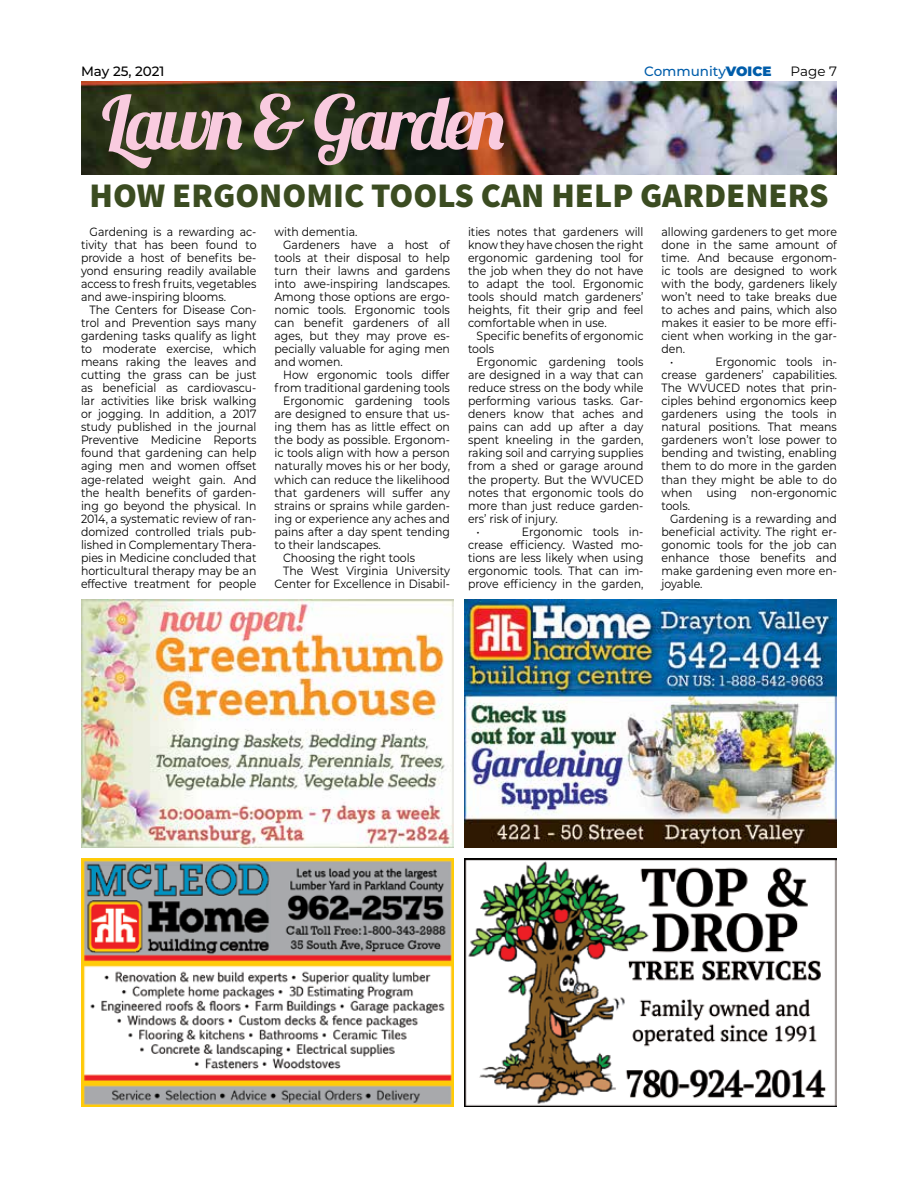
<style>
.page{position:relative;width:918px;height:1188px;background:#fff}
.page>*{position:absolute;margin:0;border:0;box-sizing:border-box;transform-origin:0 0}
.t1{font:75px "Lobster 1.3";letter-spacing:-.05em;color:#f9cbdf}
.t2{font:900 34.5px "Source Sans Pro";color:#3b4c21}
.t3{font:500 13.5px "Montserrat";color:#005daa}
.t4{font:500 13.5px "Montserrat";color:#000}
.t5{font:13.5px "Montserrat";color:#000}
.t6{font:12px/13px "Montserrat";color:#000;text-align:justify;scale:.91 1}
.s1{font-weight:900}
</style>
<div class="page">
<img style="left:81px;top:81px;width:756px;height:93px">
<img style="left:81px;top:859px;width:373px;height:248px">
<img style="left:464px;top:859px;width:373px;height:248px">
<img style="left:81px;top:599px;width:373px;height:249px">
<img style="left:464px;top:599px;width:373px;height:249px">
<p class="t4" style="left:81px;top:62px;width:85px">May 25, 2021</p>
<p class="t3" style="left:644px;top:62px;width:102px">Community<span class="s1">VOICE</span></p>
<p class="t5" style="left:791px;top:62px;width:48px">Page 7</p>
<h1 class="t1" style="left:102px;top:75px;width:406px">Lawn &amp; Garden</h1>
<h2 class="t2" style="left:90px;top:172px;width:740px">HOW ERGONOMIC TOOLS CAN HELP GARDENERS</h2>
<p class="t6" style="left:81px;top:224px;width:194px;text-indent:9px">Gardening is a rewarding ac&shy;tivity that has been found to provide a host of benefits be&shy;yond ensuring readily available access to fresh fruits, vegetables and awe-inspiring blooms.</p>
<p class="t6" style="left:81px;top:303px;width:194px;text-indent:9px">The Centers for Disease Con&shy;trol and Prevention says many gardening tasks qualify as light to moderate exercise, which means raking the leaves and cutting the grass can be just as beneficial as cardiovascu&shy;lar activities like brisk walking or jogging. In addition, a 2017 study published in the journal Preventive Medicine Reports found that gardening can help aging men and women offset age-related weight gain. And the health benefits of garden&shy;ing go beyond the physical. In 2014, a systematic review of ran&shy;domized controlled trials pub&shy;lished in Complementary Thera&shy;pies in Medicine concluded that horticultural therapy may be an effective treatment for people</p>
<p class="t6" style="left:275px;top:224px;width:93px">with dementia.</p>
<p class="t6" style="left:283px;top:237px;width:185px">Gardeners have a host of</p>
<p class="t6" style="left:275px;top:250px;width:194px">tools at their disposal to help</p>
<p class="t6" style="left:275px;top:264px;width:194px">turn their lawns and gardens</p>
<p class="t6" style="left:275px;top:277px;width:194px">into awe-inspiring landscapes.</p>
<p class="t6" style="left:275px;top:290px;width:194px">Among those options are ergo-</p>
<p class="t6" style="left:274px;top:303px;width:194px">nomic tools. Ergonomic tools</p>
<p class="t6" style="left:274px;top:316px;width:194px">can benefit gardeners of all</p>
<p class="t6" style="left:274px;top:329px;width:194px">ages, but they may prove es-</p>
<p class="t6" style="left:274px;top:342px;width:194px">pecially valuable for aging men</p>
<p class="t6" style="left:274px;top:355px;width:77px">and women.</p>
<p class="t6" style="left:283px;top:368px;width:185px">How ergonomic tools differ</p>
<p class="t6" style="left:274px;top:381px;width:194px">from traditional gardening tools</p>
<p class="t6" style="left:283px;top:394px;width:185px">Ergonomic gardening tools</p>
<p class="t6" style="left:274px;top:407px;width:194px">are designed to ensure that us-</p>
<p class="t6" style="left:274px;top:420px;width:194px">ing them has as little effect on</p>
<p class="t6" style="left:274px;top:433px;width:194px">the body as possible. Ergonom-</p>
<p class="t6" style="left:274px;top:446px;width:194px">ic tools align with how a person</p>
<p class="t6" style="left:274px;top:459px;width:194px">naturally moves his or her body,</p>
<p class="t6" style="left:274px;top:472px;width:194px">which can reduce the likelihood</p>
<p class="t6" style="left:274px;top:485px;width:194px">that gardeners will suffer any</p>
<p class="t6" style="left:274px;top:498px;width:194px">strains or sprains while garden-</p>
<p class="t6" style="left:274px;top:511px;width:194px">ing or experience any aches and</p>
<p class="t6" style="left:274px;top:525px;width:194px">pains after a day spent tending</p>
<p class="t6" style="left:274px;top:538px;width:118px">to their landscapes.</p>
<p class="t6" style="left:283px;top:551px;width:146px">Choosing the right tools</p>
<p class="t6" style="left:283px;top:564px;width:185px">The West Virginia University</p>
<p class="t6" style="left:274px;top:577px;width:194px">Center for Excellence in Disabil-</p>
<p class="t6" style="left:468px;top:224px;width:194px">ities notes that gardeners will know they have chosen the right ergonomic gardening tool for the job when they do not have to adapt the tool. Ergonomic tools should match gardeners’ heights, fit their grip and feel comfortable when in use.</p>
<p class="t6" style="left:468px;top:329px;width:194px;text-indent:9px">Specific benefits of ergonomic tools</p>
<p class="t6" style="left:477px;top:355px;width:185px">Ergonomic gardening tools</p>
<p class="t6" style="left:468px;top:368px;width:194px">are designed in a way that can</p>
<p class="t6" style="left:468px;top:381px;width:194px">reduce stress on the body while</p>
<p class="t6" style="left:468px;top:394px;width:194px">performing various tasks. Gar-</p>
<p class="t6" style="left:468px;top:407px;width:194px">deners know that aches and</p>
<p class="t6" style="left:468px;top:420px;width:194px">pains can add up after a day</p>
<p class="t6" style="left:468px;top:433px;width:194px">spent kneeling in the garden,</p>
<p class="t6" style="left:468px;top:446px;width:194px">raking soil and carrying supplies</p>
<p class="t6" style="left:468px;top:459px;width:194px">from a shed or garage around</p>
<p class="t6" style="left:468px;top:472px;width:194px">the property. But the WVUCED</p>
<p class="t6" style="left:468px;top:485px;width:194px">notes that ergonomic tools do</p>
<p class="t6" style="left:468px;top:498px;width:194px">more than just reduce garden-</p>
<p class="t6" style="left:468px;top:511px;width:100px">ers’ risk of injury.</p>
<p class="t6" style="left:477px;top:525px;width:5px">•</p>
<p class="t6" style="left:662px;top:224px;width:194px">allowing gardeners to get more</p>
<p class="t6" style="left:662px;top:237px;width:194px">done in the same amount of</p>
<p class="t6" style="left:662px;top:250px;width:194px">time. And because ergonom-</p>
<p class="t6" style="left:662px;top:264px;width:194px">ic tools are designed to work</p>
<p class="t6" style="left:662px;top:277px;width:194px">with the body, gardeners likely</p>
<p class="t6" style="left:662px;top:290px;width:194px">won’t need to take breaks due</p>
<p class="t6" style="left:662px;top:303px;width:194px">to aches and pains, which also</p>
<p class="t6" style="left:662px;top:316px;width:194px">makes it easier to be more effi-</p>
<p class="t6" style="left:662px;top:329px;width:194px">cient when working in the gar-</p>
<p class="t6" style="left:662px;top:342px;width:28px">den.</p>
<p class="t6" style="left:670px;top:355px;width:5px">•</p>
<p class="t6" style="left:662px;top:355px;width:194px;text-indent:54px">Ergonomic tools in&shy;crease gardeners’ capabilities.<br>The WVUCED notes that prin&shy;ciples behind ergonomics keep gardeners using the tools in natural positions. That means gardeners won’t lose power to bending and twisting, enabling them to do more in the garden than they might be able to do when using non-ergonomic tools.</p>
<p class="t6" style="left:662px;top:511px;width:194px;text-indent:9px">Gardening is a rewarding and beneficial activity. The right er&shy;gonomic tools for the job can enhance those benefits and make gardening even more en&shy;joyable.</p>
<p class="t6" style="left:468px;top:525px;width:194px;text-indent:54px">Ergonomic tools in&shy;crease efficiency. Wasted mo&shy;tions are less likely when using ergonomic tools. That can im&shy;prove efficiency in the garden,</p>
</div>
